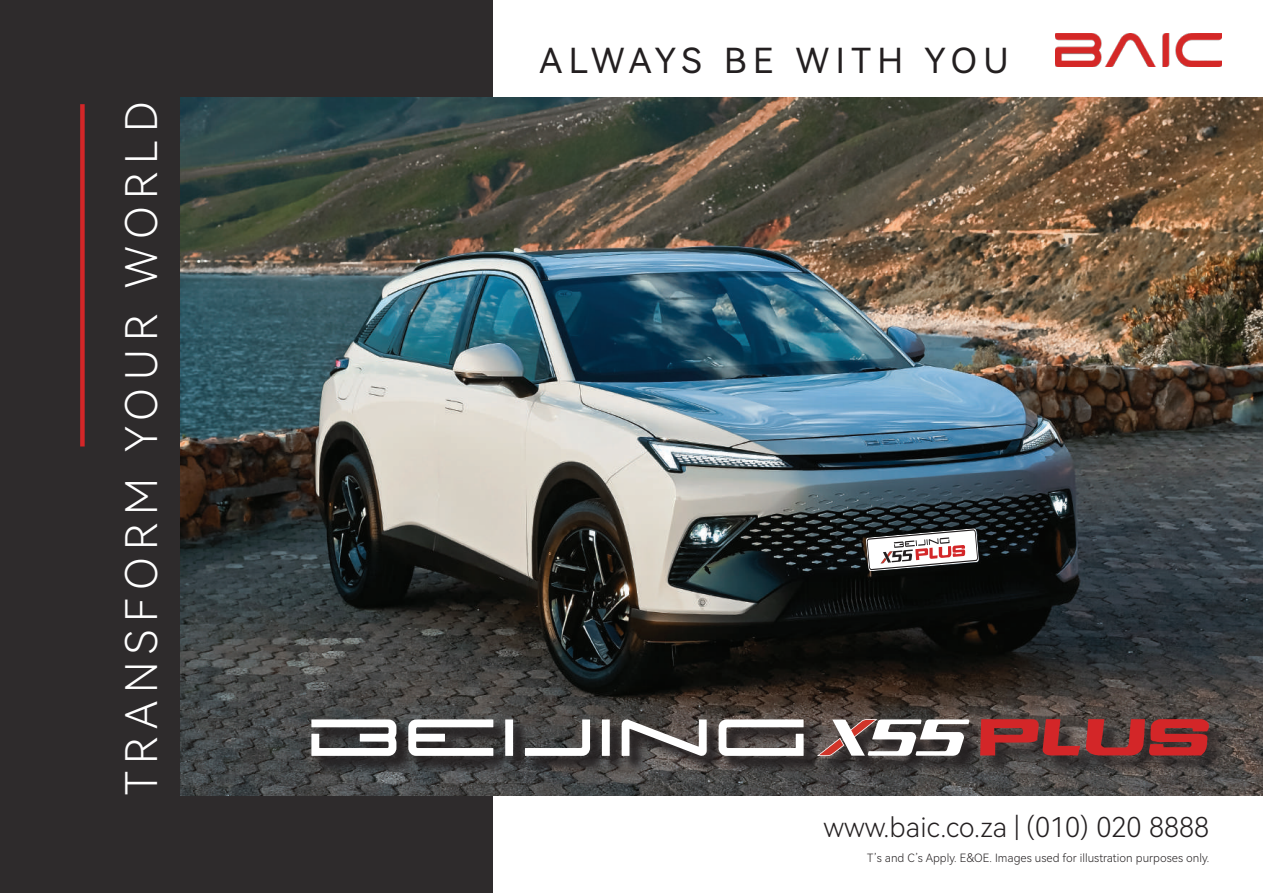
<style>
.page{position:relative;width:1263px;height:893px;background:#fff}
.page>*{position:absolute;margin:0;border:0;box-sizing:border-box;transform-origin:0 0}
.t1{font:43.5px "Harmony OS Sans Light";letter-spacing:.18em;color:#fff}
.t2{font:34.5px "Harmony OS Sans";letter-spacing:.19em;color:#231f20}
.t3{font:27.3px "Harmony OS Sans Light";color:#231f20}
.t4{font:11.4px "Harmony OS Sans Light";color:#231f20}
</style>
<div class="page">
<div style="left:0;top:0;width:493px;height:893px;background:#2e2b2c"></div>
<img style="left:180px;top:98px;width:1083px;height:697px">
<div style="left:80px;top:104px;width:5px;height:342px;background:#d32628"></div>
<img style="left:1055px;top:33px;width:167px;height:33px">
<div style="left:314px;top:721px;width:913px;height:54px;background:#231f20;opacity:.75"></div>
<div style="left:313px;top:721px;width:670px;height:49px;background:#231f20;opacity:.75"></div>
<svg style="left:311px;top:719px;width:85px;height:37px"></svg>
<svg style="left:525px;top:719px;width:65px;height:37px"></svg>
<div style="left:505px;top:719px;width:8px;height:37px;background:#fff"></div>
<svg style="left:408px;top:719px;width:85px;height:37px"></svg>
<div style="left:602px;top:719px;width:8px;height:37px;background:#fff"></div>
<svg style="left:718px;top:719px;width:86px;height:37px"></svg>
<svg style="left:622px;top:718px;width:85px;height:39px"></svg>
<svg style="left:817px;top:719px;width:152px;height:37px"></svg>
<svg style="left:980px;top:718px;width:100px;height:38px;background:#923232"></svg>
<svg style="left:1086px;top:719px;width:128px;height:37px;background:#9b2e2e"></svg>
<svg style="left:866px;top:528px;width:113px;height:43px"></svg>
<h1 class="t1" style="left:111px;top:795px;width:695px;rotate:-90deg">TRANSFORM YOUR WORLD</h1>
<h2 class="t2" style="left:539px;top:36px;width:471px">ALWAYS BE WITH YOU</h2>
<h3 class="t3" style="left:823px;top:808px;width:387px">www.baic.co.za | (010) 020 8888</h3>
<p class="t4" style="left:867px;top:850px;width:344px">T’s and C’s Apply. E&amp;OE. Images used for illustration purposes only.</p>
</div>
